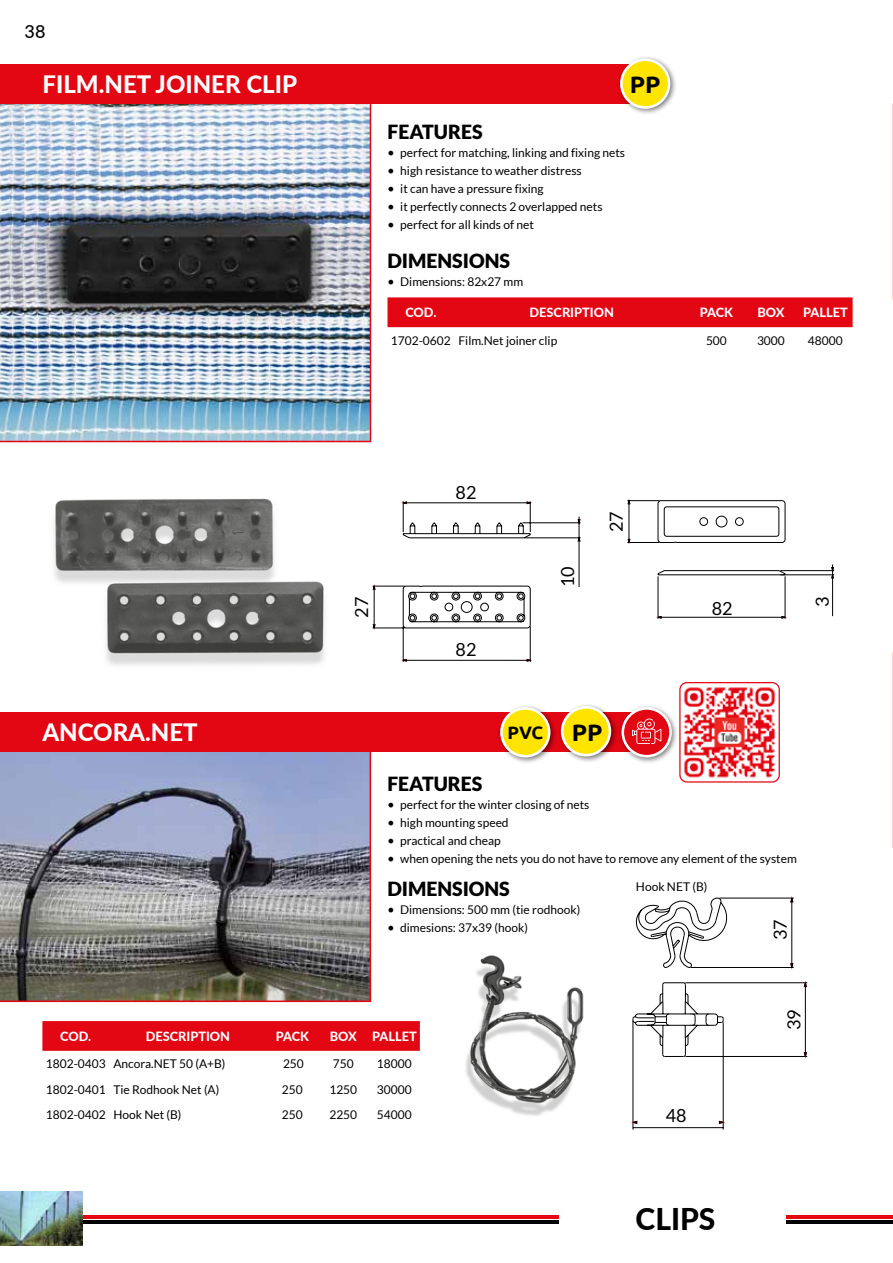
<style>
.page{position:relative;width:893px;height:1263px;background:#fff}
.page>*{position:absolute;margin:0;border:0;box-sizing:border-box;transform-origin:0 0}
.t1{font:800 30px "Lato";color:#000}
.t2{font:800 24px "Lato";color:#fff}
.t3{font:700 23.85px "Ubuntu";color:#000}
.t4{font:900 19.5px "Lato";color:#000}
.t5{font:18px "Lato";color:#000}
.t6{font:700 18px "Ubuntu";color:#000}
.t7{font:500 18px "Lato";color:#000}
.t8{font:800 12.75px "Lato";color:#fff}
.t9{font:12px "Lato";color:#000}
.s1{font-family:"Minion Pro";font-size:18px}
</style>
<div class="page">
<hr style="left:0;top:1215px;width:558px;height:3px;background:#e30613">
<hr style="left:787px;top:1215px;width:106px;height:3px;background:#e30613">
<hr style="left:0;top:1220px;width:558px;height:3px;background:#000">
<hr style="left:787px;top:1220px;width:106px;height:3px;background:#000">
<img style="left:0;top:1191px;width:82px;height:55px">
<hr style="left:892px;top:64px;width:1px;height:40px;background:#e30613">
<hr style="left:892px;top:613px;width:1px;height:39px;background:#e30613">
<svg style="left:892px;top:103px;width:1px;height:197px"></svg>
<svg style="left:892px;top:652px;width:1px;height:196px"></svg>
<img style="left:0;top:103px;width:371px;height:339px">
<img style="left:54px;top:498px;width:271px;height:168px">
<div style="left:387px;top:297px;width:466px;height:30px;background:#e30613"></div>
<div style="left:0;top:64px;width:646px;height:39px;background:#e30613"></div>
<div style="left:617px;top:55px;width:60px;height:60px;background:#000;opacity:.5"></div>
<div style="left:621px;top:60px;width:48px;height:47px;background:#ffe400;border-radius:50%"></div>
<div style="left:620px;top:58px;width:50px;height:51px;border:3px solid #fff;border-radius:50%"></div>
<svg style="left:402px;top:522px;width:129px;height:107px"></svg>
<svg style="left:372px;top:585px;width:4px;height:5px"></svg>
<svg style="left:372px;top:624px;width:4px;height:5px"></svg>
<hr style="left:403px;top:660px;width:127px;height:1px;background:#000">
<hr style="left:373px;top:627px;width:32px;height:1px;background:#000">
<hr style="left:373px;top:586px;width:32px;height:1px;background:#000">
<hr style="left:524px;top:537px;width:57px;height:1px;background:#000">
<hr style="left:522px;top:522px;width:59px;height:1px;background:#000">
<hr style="left:403px;top:502px;width:127px;height:1px;background:#000">
<hr style="left:374px;top:586px;width:1px;height:42px;background:#000">
<hr style="left:403px;top:626px;width:1px;height:36px;background:#000">
<hr style="left:403px;top:501px;width:1px;height:31px;background:#000">
<hr style="left:530px;top:626px;width:1px;height:36px;background:#000">
<hr style="left:530px;top:501px;width:1px;height:31px;background:#000">
<hr style="left:579px;top:517px;width:1px;height:70px;background:#000">
<svg style="left:657px;top:500px;width:129px;height:76px"></svg>
<svg style="left:831px;top:567px;width:3px;height:12px"></svg>
<hr style="left:658px;top:617px;width:127px;height:1px;background:#000">
<hr style="left:780px;top:574px;width:54px;height:1px;background:#000">
<hr style="left:780px;top:570px;width:54px;height:1px;background:#000">
<hr style="left:627px;top:542px;width:33px;height:1px;background:#000">
<hr style="left:627px;top:500px;width:33px;height:1px;background:#000">
<hr style="left:629px;top:501px;width:1px;height:41px;background:#000">
<hr style="left:658px;top:576px;width:1px;height:43px;background:#000">
<hr style="left:785px;top:576px;width:1px;height:43px;background:#000">
<hr style="left:832px;top:564px;width:1px;height:52px;background:#000">
<svg style="left:0;top:751px;width:371px;height:251px;background:#848593"></svg>
<img style="left:466px;top:955px;width:118px;height:161px">
<svg style="left:42px;top:1021px;width:378px;height:30px;background:#e30815"></svg>
<div style="left:0;top:712px;width:647px;height:39px;background:#e30613"></div>
<div style="left:558px;top:703px;width:60px;height:60px;background:#000;opacity:.5"></div>
<div style="left:562px;top:707px;width:48px;height:48px;background:#ffe400;border-radius:50%"></div>
<div style="left:561px;top:706px;width:50px;height:50px;border:3px solid #fff;border-radius:50%"></div>
<div style="left:497px;top:704px;width:60px;height:60px;background:#000;opacity:.5"></div>
<div style="left:501px;top:708px;width:48px;height:48px;background:#ffe400;border-radius:50%"></div>
<div style="left:500px;top:707px;width:50px;height:50px;border:3px solid #fff;border-radius:50%"></div>
<svg style="left:635px;top:897px;width:94px;height:71px"></svg>
<svg style="left:790px;top:897px;width:4px;height:6px"></svg>
<hr style="left:791px;top:898px;width:1px;height:69px;background:#000">
<hr style="left:691px;top:967px;width:103px;height:1px;background:#000">
<hr style="left:719px;top:898px;width:75px;height:1px;background:#000">
<svg style="left:632px;top:982px;width:92px;height:75px"></svg>
<hr style="left:632px;top:1020px;width:1px;height:109px;background:#000">
<hr style="left:723px;top:1022px;width:1px;height:107px;background:#000">
<hr style="left:805px;top:983px;width:1px;height:73px;background:#000">
<hr style="left:633px;top:1127px;width:90px;height:1px;background:#000">
<hr style="left:685px;top:1056px;width:122px;height:1px;background:#000">
<hr style="left:685px;top:982px;width:122px;height:1px;background:#000">
<svg style="left:803px;top:982px;width:4px;height:5px"></svg>
<svg style="left:803px;top:1052px;width:4px;height:5px"></svg>
<svg style="left:632px;top:1120px;width:6px;height:4px"></svg>
<svg style="left:718px;top:1120px;width:6px;height:4px"></svg>
<img style="left:680px;top:684px;width:99px;height:98px">
<div style="left:679px;top:682px;width:101px;height:100px;border:1px solid #e30613;border-radius:7px"></div>
<div style="left:618px;top:704px;width:60px;height:60px;background:#000;opacity:.5"></div>
<svg style="left:623px;top:708px;width:47px;height:48px"></svg>
<div style="left:621px;top:707px;width:51px;height:50px;border:3px solid #fff;border-radius:50%"></div>
<svg style="left:632px;top:718px;width:29px;height:26px"></svg>
<h3 class="t7" style="left:25px;top:19px;width:22px">38</h3>
<h2 class="t2" style="left:43px;top:67px;width:256px">FILM.NET JOINER CLIP</h2>
<h3 class="t3" style="left:630px;top:70px;width:32px">PP</h3>
<h3 class="t4" style="left:387px;top:120px;width:97px">FEATURES</h3>
<p class="t9" style="left:387px;top:146px;width:239px"><span class="s1">•</span> perfect for matching, linking and fixing nets</p>
<p class="t9" style="left:387px;top:164px;width:196px"><span class="s1">•</span> high resistance to weather distress</p>
<p class="t9" style="left:387px;top:182px;width:158px"><span class="s1">•</span> it can have a pressure fixing</p>
<p class="t9" style="left:387px;top:200px;width:217px"><span class="s1">•</span> it perfectly connects 2 overlapped nets</p>
<p class="t9" style="left:387px;top:218px;width:148px"><span class="s1">•</span> perfect for all kinds of net</p>
<h3 class="t4" style="left:387px;top:250px;width:124px">DIMENSIONS</h3>
<p class="t9" style="left:387px;top:275px;width:137px"><span class="s1">•</span> Dimensions: 82x27 mm</p>
<p class="t8" style="left:405px;top:303px;width:33px">COD.</p>
<p class="t8" style="left:530px;top:303px;width:86px">DESCRIPTION</p>
<p class="t8" style="left:700px;top:303px;width:35px">PACK</p>
<p class="t8" style="left:757px;top:303px;width:29px">BOX</p>
<p class="t8" style="left:803px;top:303px;width:46px">PALLET</p>
<p class="t9" style="left:391px;top:334px;width:168px">1702-0602 Film.Net joiner clip</p>
<p class="t9" style="left:706px;top:334px;width:22px">500</p>
<p class="t9" style="left:757px;top:334px;width:29px">3000</p>
<p class="t9" style="left:808px;top:334px;width:36px">48000</p>
<h3 class="t5" style="left:352px;top:618px;width:22px;rotate:-90deg">27</h3>
<h3 class="t5" style="left:456px;top:482px;width:22px">82</h3>
<h3 class="t5" style="left:456px;top:640px;width:22px">82</h3>
<h3 class="t5" style="left:558px;top:587px;width:22px;rotate:-90deg">10</h3>
<h3 class="t5" style="left:606px;top:532px;width:22px;rotate:-90deg">27</h3>
<h3 class="t5" style="left:712px;top:598px;width:22px">82</h3>
<h3 class="t5" style="left:812px;top:607px;width:12px;rotate:-90deg">3</h3>
<h2 class="t2" style="left:42px;top:714px;width:157px">ANCORA.NET</h2>
<h3 class="t3" style="left:572px;top:717px;width:32px">PP</h3>
<h3 class="t6" style="left:507px;top:722px;width:37px">PVC</h3>
<h3 class="t4" style="left:387px;top:772px;width:97px">FEATURES</h3>
<p class="t9" style="left:387px;top:798px;width:204px"><span class="s1">•</span> perfect for the winter closing of nets</p>
<p class="t9" style="left:387px;top:816px;width:123px"><span class="s1">•</span> high mounting speed</p>
<p class="t9" style="left:387px;top:834px;width:115px"><span class="s1">•</span> practical and cheap</p>
<p class="t9" style="left:387px;top:852px;width:411px"><span class="s1">•</span> when opening the nets you do not have to remove any element of the system</p>
<h3 class="t4" style="left:387px;top:877px;width:124px">DIMENSIONS</h3>
<p class="t9" style="left:387px;top:903px;width:194px"><span class="s1">•</span> Dimensions: 500 mm (tie rodhook)</p>
<p class="t9" style="left:387px;top:921px;width:142px"><span class="s1">•</span> dimesions: 37x39 (hook)</p>
<p class="t9" style="left:636px;top:880px;width:73px">Hook NET (B)</p>
<h3 class="t5" style="left:770px;top:940px;width:22px;rotate:-90deg">37</h3>
<p class="t8" style="left:60px;top:1027px;width:33px">COD.</p>
<p class="t8" style="left:146px;top:1027px;width:86px">DESCRIPTION</p>
<p class="t8" style="left:276px;top:1027px;width:35px">PACK</p>
<p class="t8" style="left:330px;top:1027px;width:89px">BOX PALLET</p>
<p class="t9" style="left:46px;top:1057px;width:181px">1802-0403 Ancora.NET 50 (A+B)</p>
<p class="t9" style="left:283px;top:1057px;width:22px">250</p>
<p class="t9" style="left:333px;top:1057px;width:22px">750</p>
<p class="t9" style="left:377px;top:1057px;width:36px">18000</p>
<p class="t9" style="left:46px;top:1083px;width:175px">1802-0401 Tie Rodhook Net (A)</p>
<p class="t9" style="left:282px;top:1083px;width:22px">250</p>
<p class="t9" style="left:329px;top:1083px;width:29px">1250</p>
<p class="t9" style="left:377px;top:1083px;width:36px">30000</p>
<p class="t9" style="left:46px;top:1108px;width:137px">1802-0402 Hook Net (B)</p>
<p class="t9" style="left:282px;top:1108px;width:22px">250</p>
<p class="t9" style="left:329px;top:1108px;width:29px">2250</p>
<p class="t9" style="left:377px;top:1108px;width:36px">54000</p>
<h3 class="t5" style="left:666px;top:1106px;width:22px">48</h3>
<h3 class="t5" style="left:784px;top:1030px;width:22px;rotate:-90deg">39</h3>
<h1 class="t1" style="left:636px;top:1197px;width:81px">CLIPS</h1>
</div>
